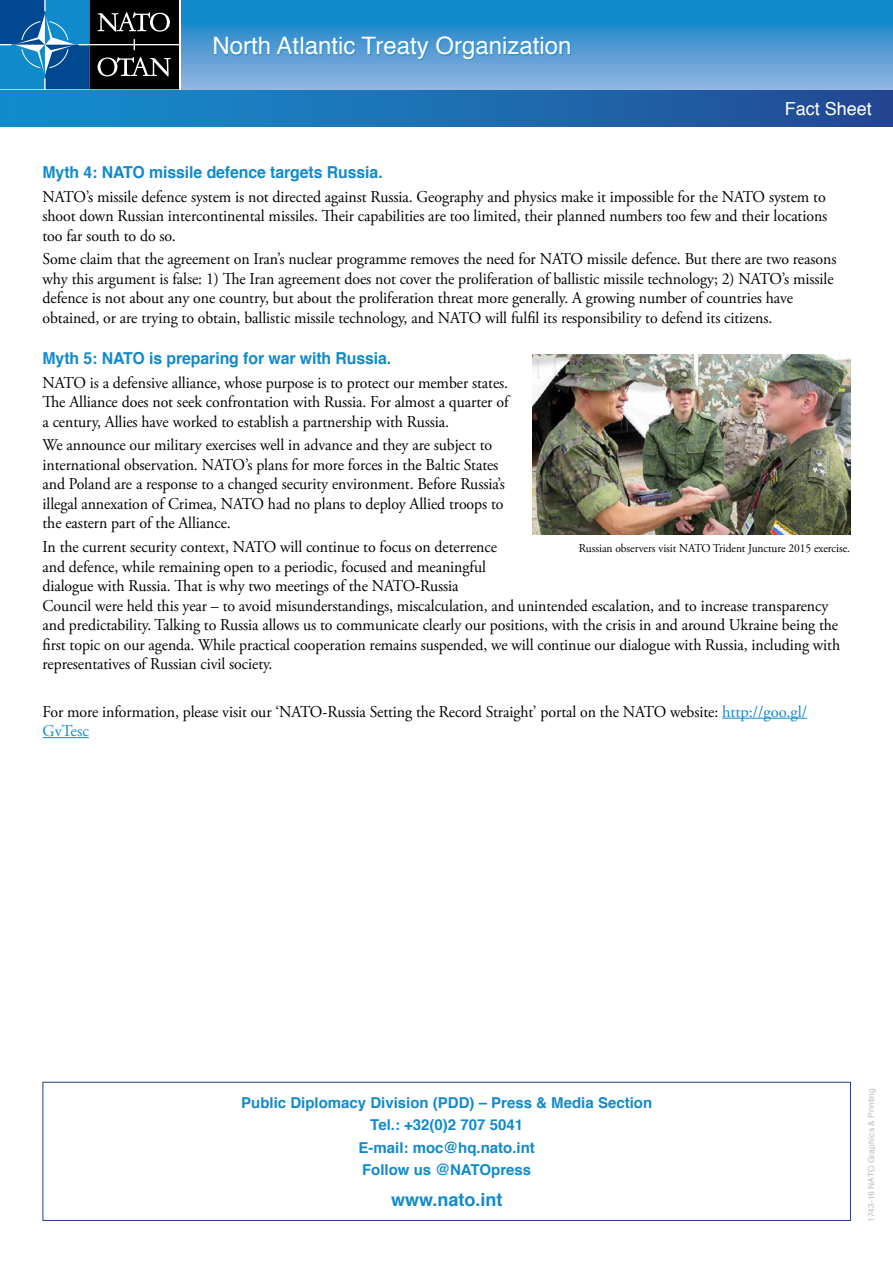
<style>
.page{position:relative;width:893px;height:1263px;background:#fff}
.page>*{position:absolute;margin:0;border:0;box-sizing:border-box;transform-origin:0 0}
.t1{font:24px "Helvetica";color:#fff}
.t2{font:700 18px "Helvetica";color:#118acb}
.t3{font:18px "Helvetica";color:#fff}
.t4{font:16.5px/19.5px "Adobe Garamond Pro";letter-spacing:-.005em;color:#000;scale:.96 1}
.t5{font:700 16.5px "Helvetica";letter-spacing:-.005em;color:#118acb;scale:.96 1}
.t6{font:700 15px/22.5px "Helvetica";color:#118acb;text-align:center}
.t7{font:12px "Adobe Garamond Pro";letter-spacing:-.005em;color:#000;scale:.96 1}
.t8{font:8.4px "Helvetica";letter-spacing:.02em;color:#bcbec0}
.s1{color:#118acb}
</style>
<div class="page">
<svg style="left:181px;top:0;width:712px;height:89px;background:#4699d2"></svg>
<svg style="left:0;top:89px;width:180px;height:2px"></svg>
<svg style="left:0;top:0;width:179px;height:89px;background:#1f4b69"></svg>
<div style="left:215px;top:37px;width:357px;height:24px;background:#118acb;opacity:.75"></div>
<div style="left:0;top:91px;width:893px;height:36px;background:linear-gradient(to right,#1491cf,#254a93)"></div>
<hr style="left:722px;top:718px;width:85px;height:1px;background:#118acb">
<hr style="left:43px;top:737px;width:46px;height:1px;background:#118acb">
<div style="left:43px;top:1082px;width:808px;height:139px;border:1px solid #25408f"></div>
<img style="left:533px;top:354px;width:317px;height:180px">
<h1 class="t1" style="left:213px;top:27px;width:360px">North Atlantic Treaty Organization</h1>
<p class="t3" style="left:785px;top:95px;width:89px">Fact Sheet</p>
<p class="t5" style="left:43px;top:159px;width:356px">Myth 4: NATO missile defence targets Russia.</p>
<p class="t4" style="left:43px;top:187px;width:819px;text-align:justify">NATO’s missile defence system is not directed against Russia. Geography and physics make it impossible for the NATO system to shoot down Russian intercontinental missiles. Their capabilities are too limited, their planned numbers too few and their locations too far south to do so.</p>
<p class="t4" style="left:43px;top:250px;width:828px">Some claim that the agreement on Iran’s nuclear programme removes the need for NATO missile defence. But there are two reasons why this argument is false: 1) The Iran agreement does not cover the proliferation of ballistic missile technology; 2) NATO’s missile defence is not about any one country, but about the proliferation threat more generally. A growing number of countries have obtained, or are trying to obtain, ballistic missile technology, and NATO will fulfil its responsibility to defend its citizens.</p>
<p class="t5" style="left:43px;top:345px;width:365px">Myth 5: NATO is preparing for war with Russia.</p>
<p class="t4" style="left:43px;top:373px;width:487px;text-align:justify">NATO is a defensive alliance, whose purpose is to protect our member states.<br>The Alliance does not seek confrontation with Russia. For almost a quarter of a century, Allies have worked to establish a partnership with Russia.</p>
<p class="t4" style="left:43px;top:436px;width:483px">We announce our military exercises well in advance and they are subject to international observation. NATO’s plans for more forces in the Baltic States and Poland are a response to a changed security environment. Before Russia’s illegal annexation of Crimea, NATO had no plans to deploy Allied troops to the eastern part of the Alliance.</p>
<p class="t4" style="left:43px;top:538px;width:832px">In the current security context, NATO will continue to focus on deterrence<br>and defence, while remaining open to a periodic, focused and meaningful<br>dialogue with Russia. That is why two meetings of the NATO-Russia<br>Council were held this year – to avoid misunderstandings, miscalculation, and unintended escalation, and to increase transparency and predictability. Talking to Russia allows us to communicate clearly our positions, with the crisis in and around Ukraine being the first topic on our agenda. While practical cooperation remains suspended, we will continue our dialogue with Russia, including with representatives of Russian civil society.</p>
<p class="t4" style="left:43px;top:702px;width:798px">For more information, please visit our ‘NATO-Russia Setting the Record Straight’ portal on the NATO website: <span class="s1">http://goo.gl/<br>GvTesc</span></p>
<p class="t7" style="left:579px;top:541px;width:284px">Russian observers visit NATO Trident Juncture 2015 exercise.</p>
<p class="t6" style="left:241px;top:1091px;width:412px">Public Diplomacy Division (PDD) – Press &amp; Media Section<br>Tel.: +32(0)2 707 5041<br>E-mail: moc@hq.nato.int<br>Follow us @NATOpress</p>
<p class="t2" style="left:391px;top:1185px;width:113px">www.nato.int</p>
<p class="t8" style="left:865px;top:1221px;width:135px;rotate:-90deg">1743-16 NATO Graphics &amp; Printing</p>
</div>
